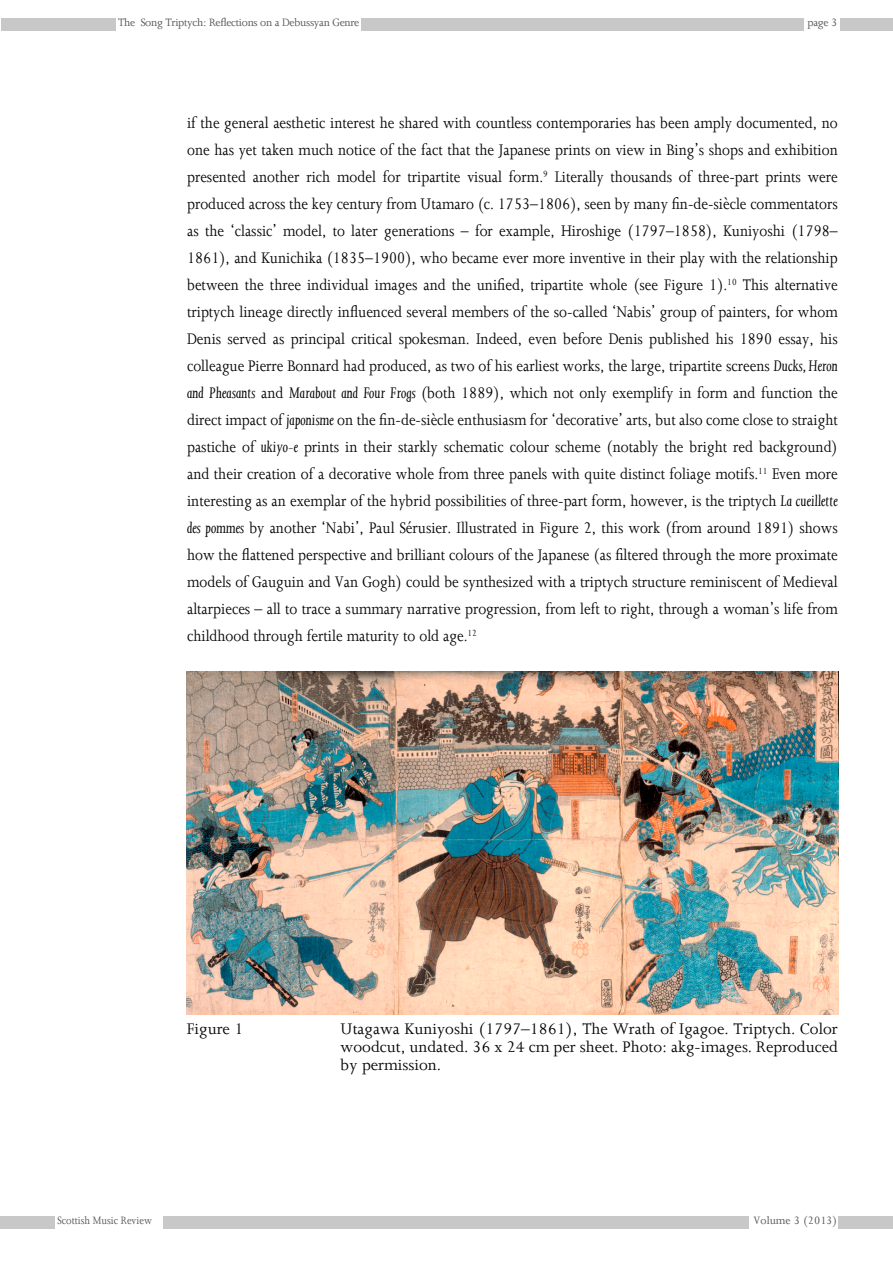
<style>
.page{position:relative;width:893px;height:1263px;background:#fff}
.page>*{position:absolute;margin:0;border:0;box-sizing:border-box;transform-origin:0 0}
.Paragraph{font:17.25px/27px "Joanna";color:#000;text-align:justify;scale:.9 1}
.Paragraph_Style_1{font:17.25px/18px "Joanna";color:#000;text-align:justify}
.t1{font:12px "Joanna";letter-spacing:-.025em;color:#504f4f}
.t2{font:12px "Joanna";color:#504f4f;scale:.9 1}
.t3{font:12px "Joanna";color:#504f4f}
.s1{font-family:"Joanna MT Italic"}
</style>
<div class="page">
<div style="left:0;top:1216px;width:54px;height:13px;background:#c8c8c8"></div>
<div style="left:839px;top:1216px;width:54px;height:13px;background:#c8c8c8"></div>
<div style="left:163px;top:1216px;width:585px;height:13px;background:#c8c8c8"></div>
<div style="left:361px;top:19px;width:443px;height:12px;background:#c8c8c8"></div>
<div style="left:1px;top:19px;width:115px;height:12px;background:#c8c8c8"></div>
<div style="left:840px;top:19px;width:53px;height:12px;background:#c8c8c8"></div>
<img style="left:187px;top:671px;width:652px;height:344px">
<p class="t1" style="left:118px;top:15px;width:243px">The Song Triptych: Reflections on a Debussyan Genre</p>
<p class="t1" style="left:807px;top:15px;width:31px">page 3</p>
<p class="Paragraph" style="left:187px;top:109px;width:725px">if the general aesthetic interest he shared with countless contemporaries has been amply documented, no one has yet taken much notice of the fact that the Japanese prints on view in Bing’s shops and exhibition presented another rich model for tripartite visual form.<sup>9</sup> Literally thousands of three-part prints were produced across the key century from Utamaro (c. 1753–1806), seen by many fin-de-siècle commentators as the ‘classic’ model, to later generations – for example, Hiroshige (1797–1858), Kuniyoshi (1798– 1861), and Kunichika (1835–1900), who became ever more inventive in their play with the relationship between the three individual images and the unified, tripartite whole (see Figure 1).<sup>10</sup> This alternative triptych lineage directly influenced several members of the so-called ‘Nabis’ group of painters, for whom Denis served as principal critical spokesman. Indeed, even before Denis published his 1890 essay, his colleague Pierre Bonnard had produced, as two of his earliest works, the large, tripartite screens <span class="s1">Ducks, Heron and Pheasants</span> and <span class="s1">Marabout and Four Frogs</span> (both 1889), which not only exemplify in form and function the direct impact of <span class="s1">japonisme</span> on the fin-de-siècle enthusiasm for ‘decorative’ arts, but also come close to straight pastiche of <span class="s1">ukiyo-e</span> prints in their starkly schematic colour scheme (notably the bright red background) and their creation of a decorative whole from three panels with quite distinct foliage motifs.<sup>11</sup> Even more interesting as an exemplar of the hybrid possibilities of three-part form, however, is the triptych <span class="s1">La cueillette des pommes</span> by another ‘Nabi’, Paul Sérusier. Illustrated in Figure 2, this work (from around 1891) shows how the flattened perspective and brilliant colours of the Japanese (as filtered through the more proximate models of Gauguin and Van Gogh) could be synthesized with a triptych structure reminiscent of Medieval altarpieces – all to trace a summary narrative progression, from left to right, through a woman’s life from childhood through fertile maturity to old age.<sup>12</sup></p>
<p class="Paragraph_Style_1" style="left:187px;top:1020px;width:58px">Figure 1</p>
<p class="Paragraph_Style_1" style="left:341px;top:1020px;width:499px">Utagawa Kuniyoshi (1797–1861), The Wrath of Igagoe. Triptych. Color woodcut, undated. 36 x 24 cm per sheet. Photo: akg-images. Reproduced by permission.</p>
<p class="t2" style="left:57px;top:1213px;width:107px">Scottish Music Review</p>
<p class="t3" style="left:754px;top:1213px;width:85px">Volume 3 (2013)</p>
</div>
